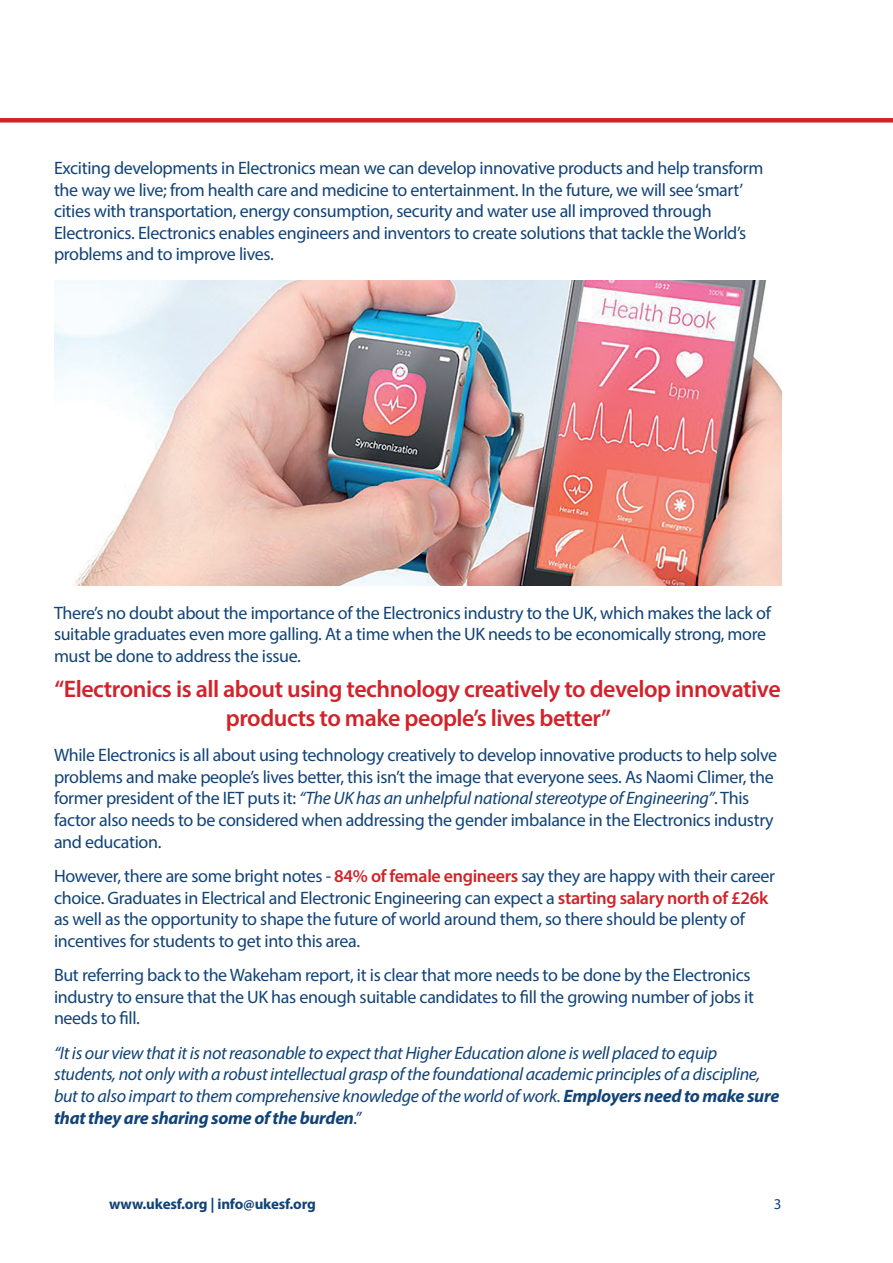
<style>
.page{position:relative;width:893px;height:1263px;background:#fff}
.page>*{position:absolute;margin:0;border:0;box-sizing:border-box;transform-origin:0 0}
.t1{font:600 24px/28.8px "Myriad Pro";letter-spacing:-.02em;color:#d1232a;text-align:center}
.t2{font:18px/21.6px "Myriad Pro";letter-spacing:-.02em;color:#114378}
.t3{font:italic 18px/21.6px "Myriad Pro";letter-spacing:-.02em;color:#114378}
.t4{font:700 15px "Myriad Pro";letter-spacing:-.01em;color:#114378}
.t5{font:15px "Myriad Pro";color:#114378}
.s1{font-style:italic}
.s2{font-weight:600;color:#d1232a}
.s3{font-weight:700}
</style>
<div class="page">
<div style="left:0;top:118px;width:893px;height:5px;background:#d1232a"></div>
<img style="left:54px;top:280px;width:727px;height:306px">
<p class="t2" style="left:54px;top:157px;width:711px">Exciting developments in Electronics mean we can develop innovative products and help transform the way we live; from health care and medicine to entertainment. In the future, we will see ‘smart’ cities with transportation, energy consumption, security and water use all improved through Electronics. Electronics enables engineers and inventors to create solutions that tackle the World’s problems and to improve lives.</p>
<p class="t2" style="left:54px;top:602px;width:718px">There’s no doubt about the importance of the Electronics industry to the UK, which makes the lack of suitable graduates even more galling. At a time when the UK needs to be economically strong, more must be done to address the issue.</p>
<p class="t1" style="left:54px;top:674px;width:728px">“Electronics is all about using technology creatively to develop innovative products to make people’s lives better”</p>
<p class="t2" style="left:54px;top:744px;width:725px">While Electronics is all about using technology creatively to develop innovative products to help solve problems and make people’s lives better, this isn’t the image that everyone sees. As Naomi Climer, the former president of the IET puts it: <span class="s1">“The UK has an unhelpful national stereotype of Engineering”</span>. This factor also needs to be considered when addressing the gender imbalance in the Electronics industry and education.</p>
<p class="t2" style="left:54px;top:865px;width:722px">However, there are some bright notes - <span class="s2">84% of female engineers</span> say they are happy with their career choice. Graduates in Electrical and Electronic Engineering can expect a <span class="s2">starting salary north of £26k </span>as well as the opportunity to shape the future of world around them, so there should be plenty of incentives for students to get into this area.</p>
<p class="t2" style="left:54px;top:964px;width:701px">But referring back to the Wakeham report, it is clear that more needs to be done by the Electronics industry to ensure that the UK has enough suitable candidates to fill the growing number of jobs it needs to fill.</p>
<p class="t3" style="left:54px;top:1041px;width:727px">“It is our view that it is not reasonable to expect that Higher Education alone is well placed to equip students, not only with a robust intellectual grasp of the foundational academic principles of a discipline, but to also impart to them comprehensive knowledge of the world of work. <span class="s3">Employers need to make sure that they are sharing some of the burden</span>.”</p>
<p class="t4" style="left:109px;top:1194px;width:208px">www.ukesf.org | info@ukesf.org</p>
<p class="t5" style="left:774px;top:1195px;width:9px">3</p>
</div>
